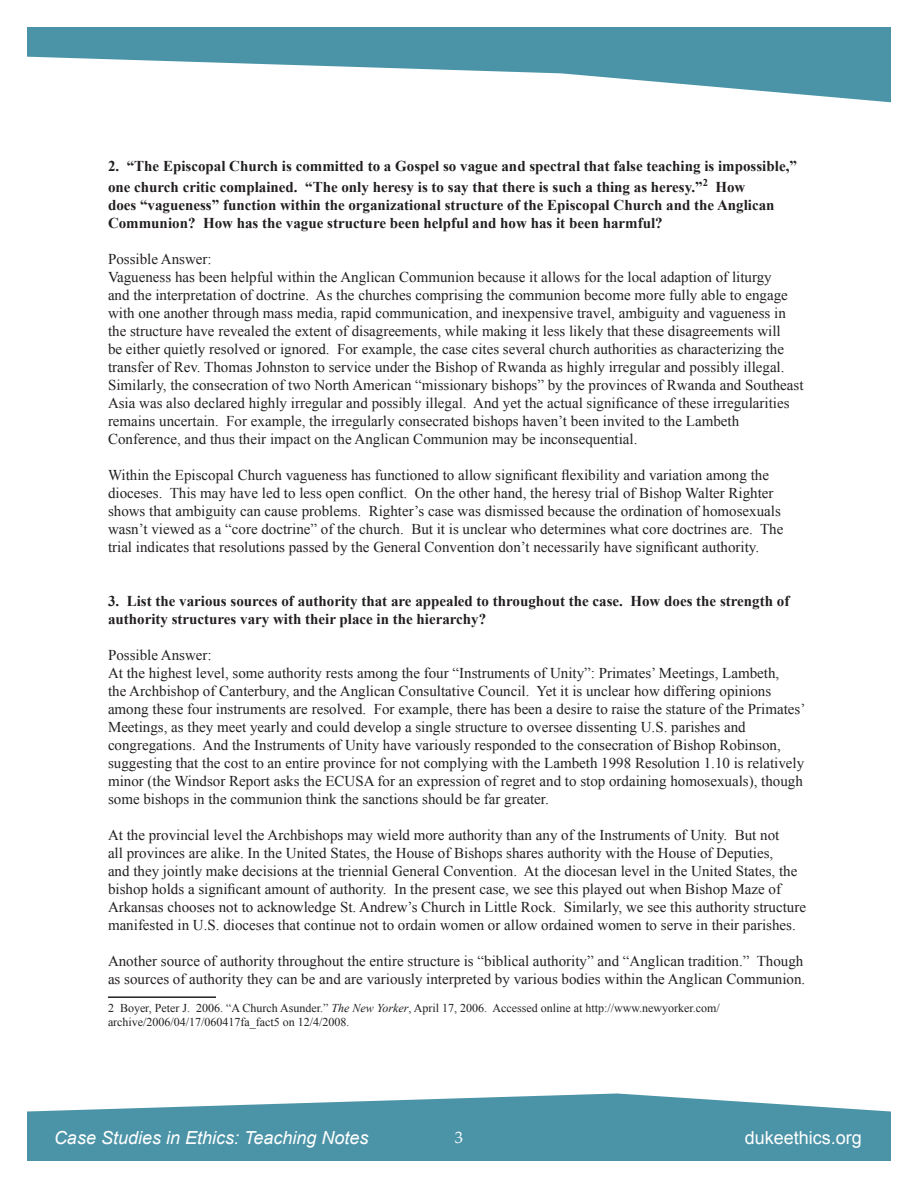
<style>
.page{position:relative;width:918px;height:1188px;background:#fff}
.page>*{position:absolute;margin:0;border:0;box-sizing:border-box;transform-origin:0 0}
.t1{font:italic 18px "Arial";color:#fff}
.t2{font:18px "Arial";color:#fff}
.t3{font:16.5px "Palatino Linotype";color:#fff}
.t4{font:15px/18px "Times New Roman";color:#231f20}
.t5{font:700 15px/18px "Times New Roman";color:#231f20}
.t6{font:12px/14.4px "Times New Roman";color:#231f20}
.s1{font-style:italic}
</style>
<div class="page">
<svg style="left:27px;top:27px;width:864px;height:75px;fill:#4b94a7"></svg>
<svg style="left:27px;top:1093px;width:864px;height:68px;background:#64a2b3"></svg>
<hr style="left:108px;top:996px;width:108px;height:2px;background:#231f20">
<p class="t5" style="left:108px;top:155px;width:690px;line-height:21.6px">2. “The Episcopal Church is committed to a Gospel so vague and spectral that false teaching is impossible,” one church critic complained. “The only heresy is to say that there is such a thing as heresy.”<sup>2</sup> How</p>
<p class="t5" style="left:108px;top:196px;width:668px">does “vagueness” function within the organizational structure of the Episcopal Church and the Anglican<br>Communion? How has the vague structure been helpful and how has it been harmful?</p>
<p class="t4" style="left:108px;top:250px;width:105px">Possible Answer:</p>
<p class="t4" style="left:108px;top:268px;width:697px">Vagueness has been helpful within the Anglican Communion because it allows for the local adaption of liturgy<br>and the interpretation of doctrine. As the churches comprising the communion become more fully able to engage with one another through mass media, rapid communication, and inexpensive travel, ambiguity and vagueness in the structure have revealed the extent of disagreements, while making it less likely that these disagreements will<br>be either quietly resolved or ignored. For example, the case cites several church authorities as characterizing the transfer of Rev. Thomas Johnston to service under the Bishop of Rwanda as highly irregular and possibly illegal.<br>Similarly, the consecration of two North American “missionary bishops” by the provinces of Rwanda and Southeast Asia was also declared highly irregular and possibly illegal. And yet the actual significance of these irregularities remains uncertain. For example, the irregularly consecrated bishops haven’t been invited to the Lambeth Conference, and thus their impact on the Anglican Communion may be inconsequential.</p>
<p class="t4" style="left:108px;top:466px;width:677px">Within the Episcopal Church vagueness has functioned to allow significant flexibility and variation among the dioceses. This may have led to less open conflict. On the other hand, the heresy trial of Bishop Walter Righter shows that ambiguity can cause problems. Righter’s case was dismissed because the ordination of homosexuals wasn’t viewed as a “core doctrine” of the church. But it is unclear who determines what core doctrines are. The trial indicates that resolutions passed by the General Convention don’t necessarily have significant authority.</p>
<p class="t5" style="left:108px;top:592px;width:683px">3. List the various sources of authority that are appealed to throughout the case. How does the strength of authority structures vary with their place in the hierarchy?</p>
<p class="t4" style="left:108px;top:646px;width:105px">Possible Answer:</p>
<p class="t4" style="left:108px;top:664px;width:699px">At the highest level, some authority rests among the four “Instruments of Unity”: Primates’ Meetings, Lambeth,<br>the Archbishop of Canterbury, and the Anglican Consultative Council. Yet it is unclear how differing opinions among these four instruments are resolved. For example, there has been a desire to raise the stature of the Primates’ Meetings, as they meet yearly and could develop a single structure to oversee dissenting U.S. parishes and congregations. And the Instruments of Unity have variously responded to the consecration of Bishop Robinson, suggesting that the cost to an entire province for not complying with the Lambeth 1998 Resolution 1.10 is relatively minor (the Windsor Report asks the ECUSA for an expression of regret and to stop ordaining homosexuals), though some bishops in the communion think the sanctions should be far greater.</p>
<p class="t4" style="left:108px;top:826px;width:700px">At the provincial level the Archbishops may wield more authority than any of the Instruments of Unity. But not<br>all provinces are alike. In the United States, the House of Bishops shares authority with the House of Deputies,<br>and they jointly make decisions at the triennial General Convention. At the diocesan level in the United States, the bishop holds a significant amount of authority. In the present case, we see this played out when Bishop Maze of Arkansas chooses not to acknowledge St. Andrew’s Church in Little Rock. Similarly, we see this authority structure manifested in U.S. dioceses that continue not to ordain women or allow ordained women to serve in their parishes.</p>
<p class="t4" style="left:108px;top:952px;width:699px">Another source of authority throughout the entire structure is “biblical authority” and “Anglican tradition.” Though as sources of authority they can be and are variously interpreted by various bodies within the Anglican Communion.</p>
<p class="t6" style="left:108px;top:1000px;width:613px">2 Boyer, Peter J. 2006. “A Church Asunder.” <span class="s1">The New Yorker</span>, April 17, 2006. Accessed online at http://www.newyorker.com/ archive/2006/04/17/060417fa_fact5 on 12/4/2008.</p>
<p class="t1" style="left:54px;top:1126px;width:316px">Case Studies in Ethics: Teaching Notes</p>
<p class="t3" style="left:455px;top:1126px;width:10px">3</p>
<p class="t2" style="left:745px;top:1126px;width:119px">dukeethics.org</p>
</div>
